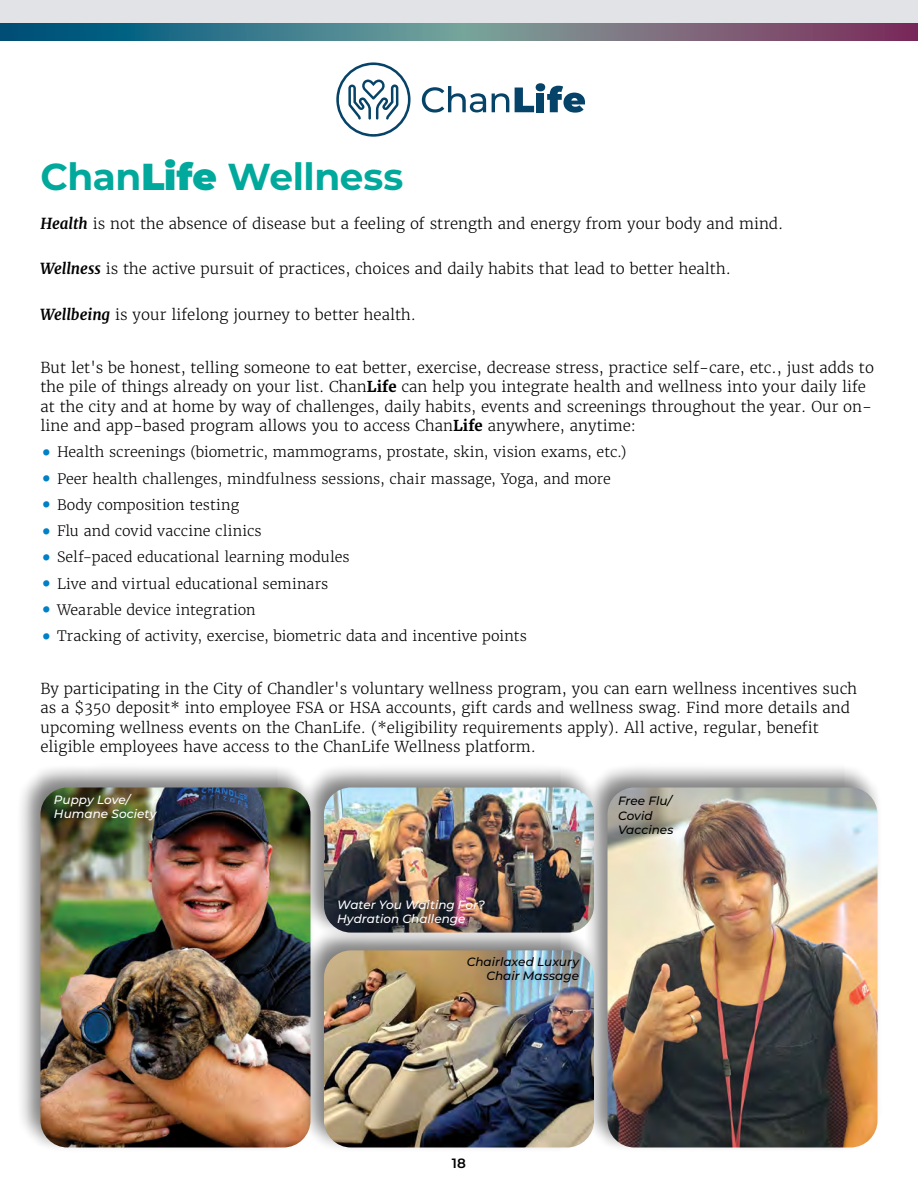
<style>
.page{position:relative;width:918px;height:1188px;background:#fff}
.page>*{position:absolute;margin:0;border:0;box-sizing:border-box;transform-origin:0 0}
.t1{font:700 37.5px "Montserrat";letter-spacing:-.015em;color:#00a99b}
.t2{font:300 15px/19.5px "Merriweather";color:#000}
.t3{font:300 14.25px "Merriweather";letter-spacing:.005em;color:#000}
.t4{font:600 13.5px "Montserrat";color:#000}
.t5{font:italic 500 12px/14.4px "Montserrat";color:#fff}
.t6{font:italic 500 12px/14.4px "Montserrat";letter-spacing:.005em;color:#000}
.s1{font-weight:900}
.s2{font-weight:700;font-style:italic}
.s3{font-weight:700}
.s4{font-weight:700;font-size:28.5px;color:#0080c5}
</style>
<div class="page">
<div style="left:0;top:0;width:918px;height:24px;background:#e2e3e7"></div>
<svg style="left:0;top:23px;width:918px;height:17px;background:#566f82"></svg>
<svg style="left:336px;top:62px;width:75px;height:75px"></svg>
<svg style="left:422px;top:86px;width:64px;height:27px"></svg>
<svg style="left:492px;top:93px;width:17px;height:19px"></svg>
<svg style="left:515px;top:83px;width:70px;height:30px"></svg>
<div style="left:16px;top:763px;width:300px;height:390px;background:#000;opacity:.5"></div>
<img style="left:40px;top:788px;width:259px;height:359px">
<div style="left:299px;top:763px;width:300px;height:175px;background:#000;opacity:.5"></div>
<img style="left:324px;top:788px;width:259px;height:137px">
<div style="left:583px;top:762px;width:300px;height:391px;background:#000;opacity:.5"></div>
<img style="left:608px;top:788px;width:270px;height:360px">
<div style="left:299px;top:925px;width:301px;height:228px;background:#000;opacity:.5"></div>
<img style="left:324px;top:950px;width:270px;height:198px">
<h1 class="t1" style="left:40px;top:149px;width:364px">Chan<span class="s1">Life</span> Wellness</h1>
<p class="t2" style="left:40px;top:214px;width:744px"><span class="s2">Health</span> is not the absence of disease but a feeling of strength and energy from your body and mind.</p>
<p class="t2" style="left:40px;top:259px;width:692px"><span class="s2">Wellness</span> is the active pursuit of practices, choices and daily habits that lead to better health.</p>
<p class="t2" style="left:40px;top:305px;width:377px"><span class="s2">Wellbeing</span> is your lifelong journey to better health.</p>
<p class="t2" style="left:40px;top:358px;width:835px">But let's be honest, telling someone to eat better, exercise, decrease stress, practice self-care, etc., just adds to the pile of things already on your list. Chan<span class="s3">Life</span> can help you integrate health and wellness into your daily life at the city and at home by way of challenges, daily habits, events and screenings throughout the year. Our on&shy;line and app-based program allows you to access Chan<span class="s3">Life</span> anywhere, anytime:</p>
<p class="t3" style="left:40px;top:443px;width:588px"><span class="s4">•</span> Health screenings (biometric, mammograms, prostate, skin, vision exams, etc.)</p>
<p class="t3" style="left:40px;top:470px;width:572px"><span class="s4">•</span> Peer health challenges, mindfulness sessions, chair massage, Yoga, and more</p>
<p class="t3" style="left:40px;top:496px;width:200px"><span class="s4">•</span> Body composition testing</p>
<p class="t3" style="left:40px;top:522px;width:223px"><span class="s4">•</span> Flu and covid vaccine clinics</p>
<p class="t3" style="left:40px;top:548px;width:311px"><span class="s4">•</span> Self-paced educational learning modules</p>
<p class="t3" style="left:40px;top:575px;width:289px"><span class="s4">•</span> Live and virtual educational seminars</p>
<p class="t3" style="left:40px;top:601px;width:217px"><span class="s4">•</span> Wearable device integration</p>
<p class="t3" style="left:40px;top:627px;width:488px"><span class="s4">•</span> Tracking of activity, exercise, biometric data and incentive points</p>
<p class="t2" style="left:40px;top:679px;width:818px">By participating in the City of Chandler's voluntary wellness program, you can earn wellness incentives such as a $350 deposit* into employee FSA or HSA accounts, gift cards and wellness swag. Find more details and upcoming wellness events on the ChanLife. (*eligibility requirements apply). All active, regular, benefit eligible employees have access to the ChanLife Wellness platform.</p>
<p class="t6" style="left:618px;top:793px;width:57px">Free Flu/<br>Covid<br>Vaccines</p>
<p class="t5" style="left:54px;top:792px;width:104px">Puppy Love/<br>Humane Society</p>
<p class="t5" style="left:337px;top:897px;width:150px">Water You Waiting For?<br>Hydration Challenge</p>
<p class="t6" style="left:467px;top:954px;width:114px;text-align:right">Chairlaxed Luxury<br>Chair Massage</p>
<p class="t4" style="left:452px;top:1154px;width:16px">18</p>
</div>
